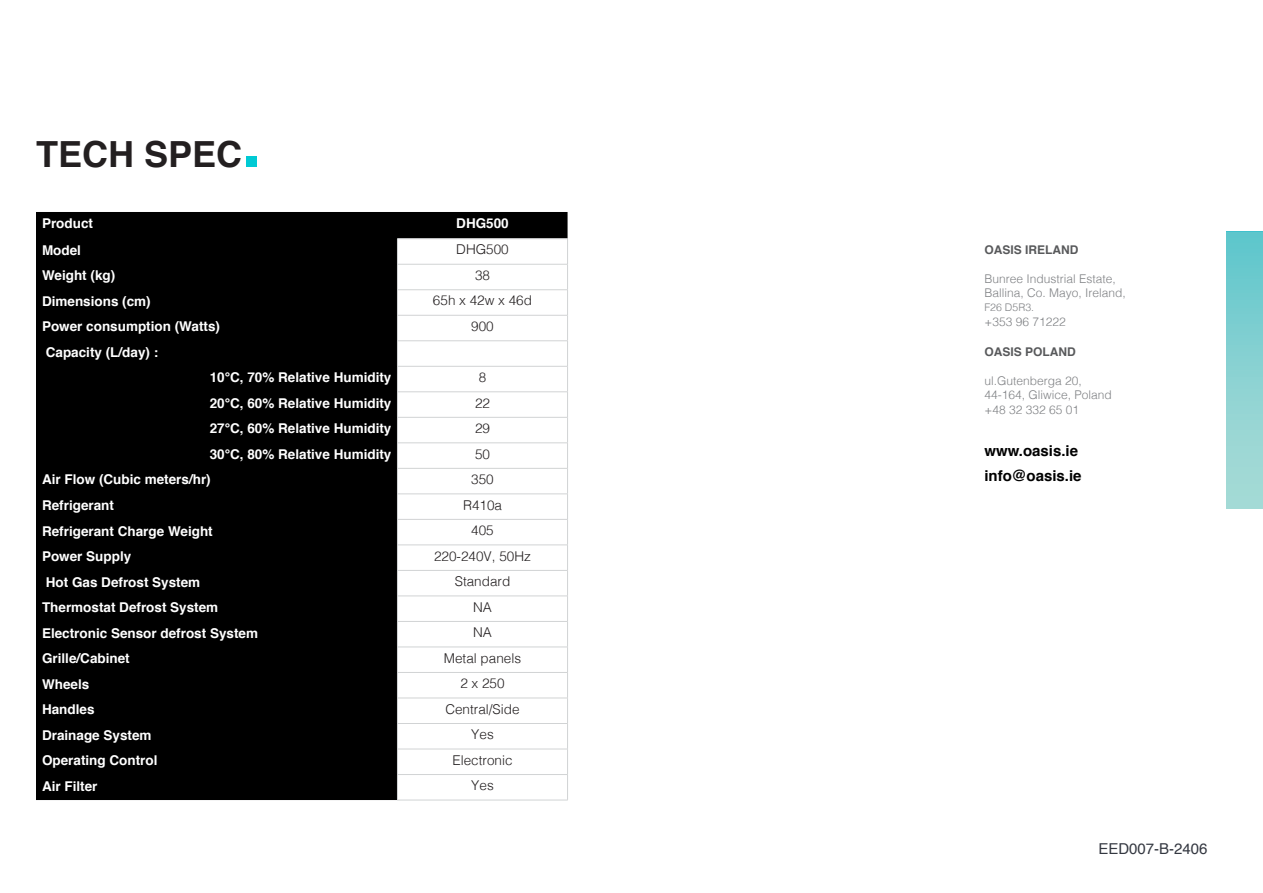
<style>
.page{position:relative;width:1263px;height:893px;background:#fff}
.page>*{position:absolute;margin:0;border:0;box-sizing:border-box;transform-origin:0 0}
.t1{font:700 36px "Helvetica";color:#231f20}
.t2{font:700 15px "Helvetica";color:#000}
.t3{font:15px "Helvetica";color:#343841}
.t4{font:700 13.5px "Helvetica";color:#fff}
.t5{font:300 13.5px "Helvetica";color:#231f20}
.t6{font:300 12px/14.4px "Helvetica";color:#808285}
.t7{font:700 12px "Helvetica";color:#58595b}
.t8{font:300 10.5px "Helvetica";color:#808285}
.s1{font-size:72px;color:#00cad4}
</style>
<div class="page">
<div style="left:36px;top:212px;width:531px;height:588px;background:#000"></div>
<svg style="left:398px;top:239px;width:169px;height:561px"></svg>
<hr style="left:397px;top:238px;width:171px;height:1px;background:#d1d3d4">
<hr style="left:397px;top:264px;width:171px;height:1px;background:#d1d3d4">
<hr style="left:397px;top:289px;width:171px;height:1px;background:#d1d3d4">
<hr style="left:397px;top:315px;width:171px;height:1px;background:#d1d3d4">
<hr style="left:397px;top:341px;width:171px;height:1px;background:#d1d3d4">
<hr style="left:397px;top:366px;width:171px;height:1px;background:#d1d3d4">
<hr style="left:397px;top:392px;width:171px;height:1px;background:#d1d3d4">
<hr style="left:397px;top:417px;width:171px;height:1px;background:#d1d3d4">
<hr style="left:397px;top:443px;width:171px;height:1px;background:#d1d3d4">
<hr style="left:397px;top:468px;width:171px;height:1px;background:#d1d3d4">
<hr style="left:397px;top:494px;width:171px;height:1px;background:#d1d3d4">
<hr style="left:397px;top:519px;width:171px;height:1px;background:#d1d3d4">
<hr style="left:397px;top:545px;width:171px;height:1px;background:#d1d3d4">
<hr style="left:397px;top:570px;width:171px;height:1px;background:#d1d3d4">
<hr style="left:397px;top:596px;width:171px;height:1px;background:#d1d3d4">
<hr style="left:397px;top:621px;width:171px;height:1px;background:#d1d3d4">
<hr style="left:397px;top:647px;width:171px;height:1px;background:#d1d3d4">
<hr style="left:397px;top:672px;width:171px;height:1px;background:#d1d3d4">
<hr style="left:397px;top:698px;width:171px;height:1px;background:#d1d3d4">
<hr style="left:397px;top:723px;width:171px;height:1px;background:#d1d3d4">
<hr style="left:397px;top:749px;width:171px;height:1px;background:#d1d3d4">
<hr style="left:397px;top:774px;width:171px;height:1px;background:#d1d3d4">
<svg style="left:397px;top:239px;width:1px;height:561px"></svg>
<svg style="left:567px;top:239px;width:1px;height:561px"></svg>
<hr style="left:397px;top:800px;width:171px;height:1px;background:#d1d3d4">
<div style="left:1227px;top:232px;width:36px;height:276px;background:linear-gradient(to bottom,#60c6cc,#acdcd7)"></div>
<p class="t1" style="left:36px;top:125px;width:228px">TECH SPEC<span class="s1">.</span></p>
<p class="t4" style="left:42px;top:212px;width:53px">Product</p>
<p class="t4" style="left:456px;top:212px;width:54px">DHG500</p>
<p class="t4" style="left:42px;top:239px;width:41px">Model</p>
<p class="t5" style="left:456px;top:238px;width:54px">DHG500</p>
<p class="t4" style="left:42px;top:265px;width:75px">Weight (kg)</p>
<p class="t5" style="left:475px;top:264px;width:17px">38</p>
<p class="t4" style="left:42px;top:290px;width:110px">Dimensions (cm)</p>
<p class="t5" style="left:433px;top:289px;width:101px">65h x 42w x 46d</p>
<p class="t4" style="left:42px;top:316px;width:180px">Power consumption (Watts)</p>
<p class="t5" style="left:471px;top:315px;width:24px">900</p>
<p class="t4" style="left:46px;top:341px;width:114px">Capacity (L/day) :</p>
<p class="t4" style="left:210px;top:367px;width:183px">10°C, 70% Relative Humidity</p>
<p class="t5" style="left:479px;top:366px;width:9px">8</p>
<p class="t4" style="left:210px;top:392px;width:183px">20°C, 60% Relative Humidity</p>
<p class="t5" style="left:475px;top:391px;width:17px">22</p>
<p class="t4" style="left:210px;top:418px;width:183px">27°C, 60% Relative Humidity</p>
<p class="t5" style="left:475px;top:417px;width:17px">29</p>
<p class="t4" style="left:210px;top:443px;width:183px">30°C, 80% Relative Humidity</p>
<p class="t5" style="left:475px;top:442px;width:17px">50</p>
<p class="t4" style="left:42px;top:469px;width:170px">Air Flow (Cubic meters/hr)</p>
<p class="t5" style="left:471px;top:468px;width:24px">350</p>
<p class="t4" style="left:42px;top:494px;width:74px">Refrigerant</p>
<p class="t5" style="left:463px;top:493px;width:41px">R410a</p>
<p class="t4" style="left:42px;top:520px;width:172px">Refrigerant Charge Weight</p>
<p class="t5" style="left:471px;top:519px;width:24px">405</p>
<p class="t4" style="left:42px;top:545px;width:91px">Power Supply</p>
<p class="t5" style="left:434px;top:544px;width:98px">220-240V, 50Hz</p>
<p class="t4" style="left:46px;top:571px;width:156px">Hot Gas Defrost System</p>
<p class="t5" style="left:455px;top:570px;width:57px">Standard</p>
<p class="t4" style="left:42px;top:596px;width:178px">Thermostat Defrost System</p>
<p class="t5" style="left:473px;top:595px;width:20px">NA</p>
<p class="t4" style="left:42px;top:622px;width:218px">Electronic Sensor defrost System</p>
<p class="t5" style="left:473px;top:621px;width:20px">NA</p>
<p class="t4" style="left:42px;top:647px;width:89px">Grille/Cabinet</p>
<p class="t5" style="left:444px;top:646px;width:79px">Metal panels</p>
<p class="t4" style="left:42px;top:673px;width:49px">Wheels</p>
<p class="t5" style="left:460px;top:672px;width:46px">2 x 250</p>
<p class="t4" style="left:42px;top:698px;width:54px">Handles</p>
<p class="t5" style="left:445px;top:697px;width:76px">Central/Side</p>
<p class="t4" style="left:42px;top:724px;width:111px">Drainage System</p>
<p class="t5" style="left:471px;top:723px;width:24px">Yes</p>
<p class="t4" style="left:42px;top:749px;width:117px">Operating Control</p>
<p class="t5" style="left:452px;top:748px;width:62px">Electronic</p>
<p class="t4" style="left:42px;top:775px;width:57px">Air Filter</p>
<p class="t5" style="left:471px;top:774px;width:24px">Yes</p>
<p class="t7" style="left:984px;top:240px;width:96px">OASIS IRELAND</p>
<p class="t6" style="left:984px;top:270px;width:143px">Bunree Industrial Estate,<br>Ballina, Co. Mayo, Ireland,</p>
<p class="t8" style="left:984px;top:299px;width:51px">F26 D5R3.</p>
<p class="t6" style="left:984px;top:313px;width:83px">+353 96 71222</p>
<p class="t7" style="left:984px;top:342px;width:93px">OASIS POLAND</p>
<p class="t6" style="left:984px;top:372px;width:99px">ul.Gutenberga 20,</p>
<p class="t6" style="left:984px;top:387px;width:129px">44-164, Gliwice, Poland</p>
<p class="t6" style="left:984px;top:401px;width:96px">+48 32 332 65 01</p>
<p class="t2" style="left:984px;top:438px;width:95px">www.oasis.ie</p>
<p class="t2" style="left:984px;top:464px;width:99px">info@oasis.ie</p>
<p class="t3" style="left:1098px;top:837px;width:111px">EED007-B-2406</p>
</div>
